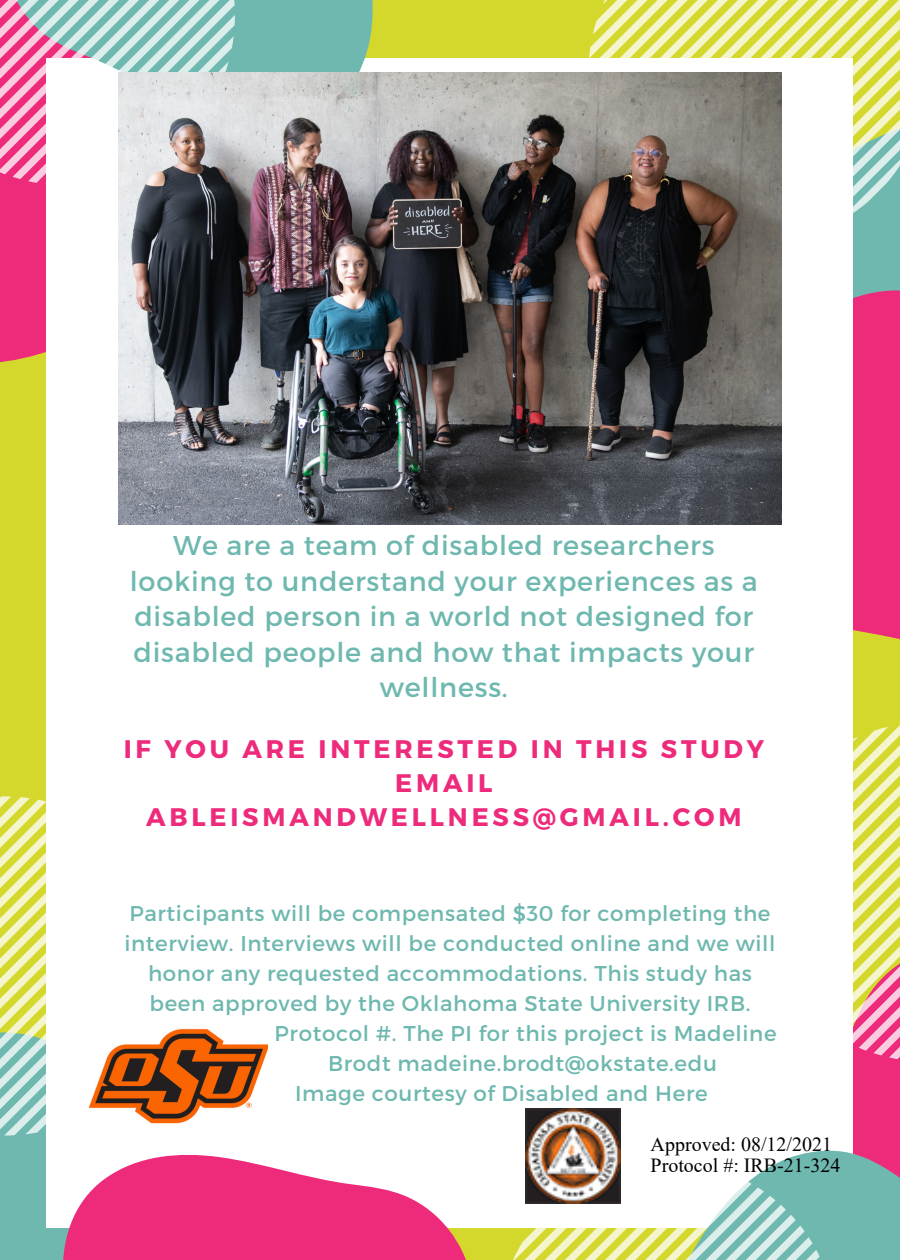
<style>
.page{position:relative;width:900px;height:1260px;background:#d5d82c}
.page>*{position:absolute;margin:0;border:0;box-sizing:border-box;transform-origin:0 0}
.t1{font:27px/35.5px "Montserrat";letter-spacing:.03em;color:#6eb8af;text-align:center}
.t2{font:700 25.5px/33.8px "Montserrat";letter-spacing:.15em;color:#ee2a7b;text-align:center}
.t3{font:21.25px/30px "Montserrat";letter-spacing:.03em;color:#6eb8af;text-align:center}
.t4{font:20px/20.5px "Times New Roman";color:#000}
</style>
<div class="page">
<div style="left:0;top:1136px;width:30px;height:124px;background:#6eb8af"></div>
<svg style="left:0;top:796px;width:47px;height:340px"></svg>
<svg style="left:853px;top:243px;width:47px;height:396px;background:#dd3d80"></svg>
<svg style="left:589px;top:0;width:311px;height:242px"></svg>
<svg style="left:0;top:185px;width:47px;height:184px;background:#ec3879"></svg>
<div style="left:47px;top:58px;width:806px;height:1170px;background:#fff"></div>
<svg style="left:853px;top:725px;width:47px;height:219px"></svg>
<div style="left:235px;top:0;width:138px;height:72px;background:#6eb8af"></div>
<svg style="left:0;top:0;width:235px;height:185px"></svg>
<svg style="left:30px;top:1082px;width:436px;height:178px"></svg>
<svg style="left:513px;top:944px;width:387px;height:316px"></svg>
<img style="left:118px;top:72px;width:664px;height:452px">
<img style="left:80px;top:1028px;width:188px;height:107px">
<img style="left:525px;top:1108px;width:96px;height:96px">
<p class="t1" style="left:130px;top:526px;width:629px">We are a team of disabled researchers looking to understand your experiences as a disabled person in a world not designed for disabled people and how that impacts your wellness.</p>
<p class="t2" style="left:124px;top:731px;width:642px">IF YOU ARE INTERESTED IN THIS STUDY<br>EMAIL<br>ABLEISMANDWELLNESS@GMAIL.COM</p>
<p class="t3" style="left:124px;top:898px;width:653px">Participants will be compensated $30 for completing the interview. Interviews will be conducted online and we will honor any requested accommodations. This study has been approved by the Oklahoma State University IRB.</p>
<p class="t3" style="left:275px;top:1017px;width:504px">Protocol #. The PI for this project is Madeline<br>Brodt madeine.brodt@okstate.edu</p>
<p class="t3" style="left:295px;top:1077px;width:414px">Image courtesy of Disabled and Here</p>
<p class="t4" style="left:651px;top:1134px;width:191px">Approved: 08/12/2021<br>Protocol #: IRB-21-324</p>
</div>
